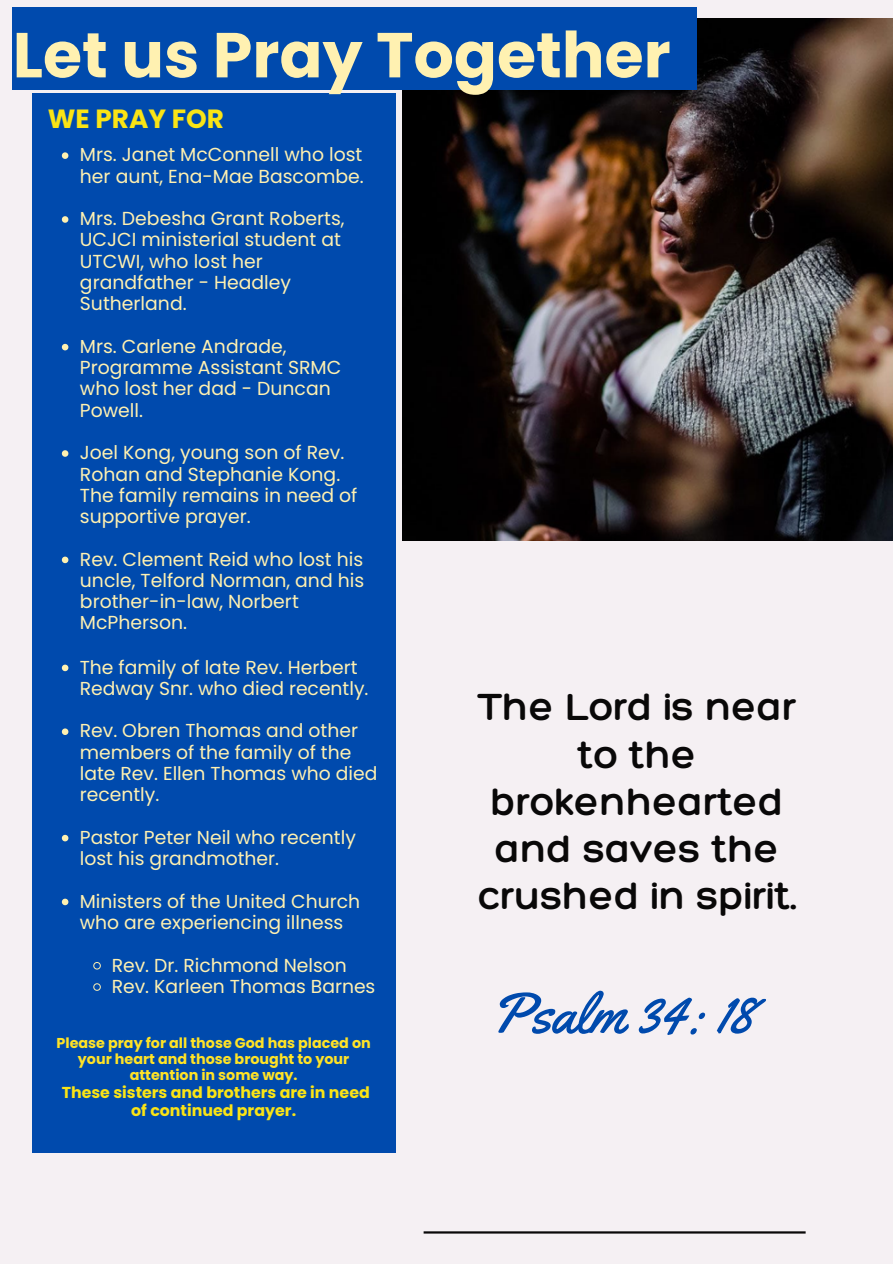
<style>
.page{position:relative;width:893px;height:1264px;background:#fff}
.page>*{position:absolute;margin:0;border:0;box-sizing:border-box;transform-origin:0 0}
.t1{font:700 63.3px "Poppins";color:#fff1b1}
.t2{font:57.3px "Yellowtail";color:#004aad}
.t3{font:300 40.95px/47.2px "Hero";color:#090808;text-align:center}
.t4{font:700 26.25px "Poppins";color:#fae415}
.t5{font:18.75px/21.3px "Poppins";color:#fff1b1}
.t6{font:700 15.75px/18px "Poppins";color:#fae415;text-align:center}
.t7{font:700 14.25px/16.4px "Poppins";color:#ffe326;text-align:center}
</style>
<div class="page">
<div style="left:0;top:0;width:892px;height:1263px;background:#f5f0f3"></div>
<div style="left:32px;top:94px;width:363px;height:1058px;background:#004aad"></div>
<hr style="left:423px;top:1231px;width:382px;height:2px;background:#090808">
<img style="left:402px;top:18px;width:490px;height:522px">
<div style="left:13px;top:7px;width:684px;height:82px;background:#004aad"></div>
<svg style="left:62px;top:152px;width:6px;height:7px"></svg>
<svg style="left:62px;top:216px;width:6px;height:7px"></svg>
<svg style="left:62px;top:344px;width:6px;height:6px"></svg>
<svg style="left:62px;top:450px;width:6px;height:7px"></svg>
<svg style="left:62px;top:556px;width:6px;height:7px"></svg>
<svg style="left:62px;top:664px;width:6px;height:7px"></svg>
<svg style="left:62px;top:728px;width:6px;height:7px"></svg>
<svg style="left:62px;top:834px;width:6px;height:7px"></svg>
<svg style="left:62px;top:898px;width:6px;height:7px"></svg>
<svg style="left:93px;top:962px;width:8px;height:8px"></svg>
<svg style="left:93px;top:983px;width:8px;height:8px"></svg>
<h1 class="t1" style="left:13px;top:11px;width:659px">Let us Pray Together</h1>
<p class="t4" style="left:48px;top:100px;width:177px">WE PRAY FOR</p>
<h4 class="t5" style="left:80px;top:144px;width:285px">Mrs. Janet McConnell who lost her aunt, Ena-Mae Bascombe.</h4>
<p class="t5" style="left:80px;top:208px;width:266px">Mrs. Debesha Grant Roberts,<br>UCJCI ministerial student at<br>UTCWI, who lost her grandfather - Headley<br>Sutherland.</p>
<p class="t5" style="left:80px;top:335px;width:263px">Mrs. Carlene Andrade,<br>Programme Assistant SRMC who lost her dad - Duncan<br>Powell.</p>
<p class="t5" style="left:80px;top:442px;width:279px">Joel Kong, young son of Rev.<br>Rohan and Stephanie Kong.<br>The family remains in need of supportive prayer.</p>
<p class="t5" style="left:80px;top:548px;width:286px">Rev. Clement Reid who lost his uncle, Telford Norman, and his brother-in-law, Norbert<br>McPherson.</p>
<p class="t5" style="left:80px;top:656px;width:290px">The family of late Rev. Herbert<br>Redway Snr. who died recently.</p>
<p class="t5" style="left:80px;top:720px;width:299px">Rev. Obren Thomas and other members of the family of the late Rev. Ellen Thomas who died recently.</p>
<p class="t5" style="left:80px;top:826px;width:277px">Pastor Peter Neil who recently lost his grandmother.</p>
<p class="t5" style="left:80px;top:890px;width:282px">Ministers of the United Church who are experiencing illness</p>
<p class="t5" style="left:112px;top:954px;width:237px">Rev. Dr. Richmond Nelson</p>
<p class="t5" style="left:112px;top:975px;width:265px">Rev. Karleen Thomas Barnes</p>
<p class="t3" style="left:478px;top:682px;width:319px">The Lord is near to the brokenhearted and saves the crushed in spirit.</p>
<h3 class="t2" style="left:489px;top:977px;width:265px">Psalm 34: 18</h3>
<h5 class="t7" style="left:57px;top:1034px;width:316px">Please pray for all those God has placed on your heart and those brought to your attention in some way.</h5>
<p class="t6" style="left:62px;top:1083px;width:309px">These sisters and brothers are in need of continued prayer.</p>
</div>
